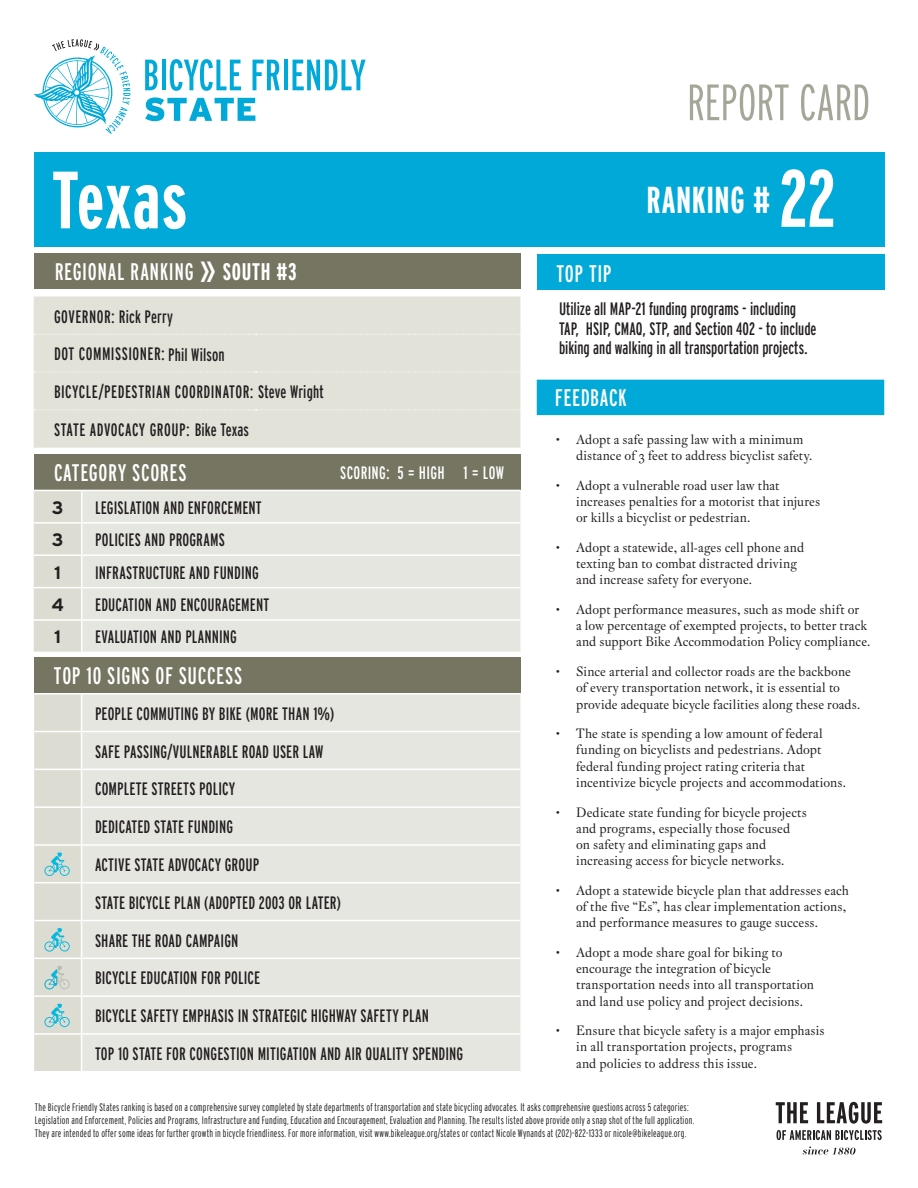
<style>
.page{position:relative;width:918px;height:1188px;background:#fff}
.page>*{position:absolute;margin:0;border:0;box-sizing:border-box;transform-origin:0 0}
.State_Name__title{font:700 extra-condensed 81px "Interstate";letter-spacing:.01em;color:#fff}
.State_Ranking_Number{font:700 extra-condensed 81px "Interstate";color:#fff}
.State_Name__title-2{font:300 extra-condensed 51px "Interstate";letter-spacing:-.01em;color:#a6a698}
.t1{font:extra-condensed 39px "Interstate";color:#fff}
.t2{font:700 extra-condensed 37.5px "Interstate";letter-spacing:.015em;color:#fff}
.t3{font:extra-condensed 24px "Interstate";letter-spacing:.025em;color:#fff}
.t4{font:700 extra-condensed 24px "Interstate";letter-spacing:.03em;color:#fff}
.Tip_text{font:extra-condensed 18px/19.5px "Interstate";letter-spacing:.005em;color:#231f20}
.Tip_text-2{font:extra-condensed 18px "Interstate";letter-spacing:.025em;color:#231f20}
.t5{font:extra-condensed 18px "Interstate";letter-spacing:.015em;color:#fff}
.Category_Scoring{font:700 18px "Interstate";color:#231f20}
.t6{font:13.5px/16.2px "Fleischman BT Pro";letter-spacing:.005em;color:#231f20}
.t7{font:300 extra-condensed 10.8px/13px "Interstate";letter-spacing:.02em;color:#231f20}
</style>
<div class="page">
<div style="left:34px;top:152px;width:486px;height:94px;background:#00a9d8"></div>
<div style="left:507px;top:152px;width:377px;height:94px;background:#00a9d8"></div>
<div style="left:34px;top:253px;width:486px;height:36px;background:#767561"></div>
<div style="left:34px;top:296px;width:486px;height:152px;background:#e2e2d9"></div>
<svg style="left:34px;top:334px;width:486px;height:1px"></svg>
<svg style="left:34px;top:372px;width:486px;height:1px"></svg>
<svg style="left:34px;top:409px;width:486px;height:1px"></svg>
<div style="left:537px;top:380px;width:347px;height:35px;background:#00a9d8"></div>
<div style="left:537px;top:254px;width:347px;height:35px;background:#00a9d8"></div>
<svg style="left:803px;top:1146px;width:52px;height:9px"></svg>
<svg style="left:776px;top:1102px;width:32px;height:21px"></svg>
<svg style="left:817px;top:1102px;width:65px;height:22px"></svg>
<svg style="left:777px;top:1130px;width:105px;height:10px"></svg>
<svg style="left:145px;top:97px;width:110px;height:24px"></svg>
<svg style="left:145px;top:60px;width:13px;height:30px"></svg>
<hr style="left:162px;top:60px;width:4px;height:30px;background:#00a9d8">
<svg style="left:170px;top:59px;width:71px;height:32px"></svg>
<svg style="left:253px;top:60px;width:27px;height:30px"></svg>
<hr style="left:284px;top:60px;width:4px;height:30px;background:#00a9d8">
<svg style="left:293px;top:60px;width:73px;height:30px"></svg>
<svg style="left:35px;top:39px;width:95px;height:95px"></svg>
<svg style="left:34px;top:454px;width:486px;height:198px;background:#949483"></svg>
<div style="left:82px;top:491px;width:438px;height:161px;background:#e6e6e0"></div>
<hr style="left:34px;top:490px;width:48px;height:1px;background:#fff">
<hr style="left:82px;top:490px;width:438px;height:1px;background:#fff">
<hr style="left:81px;top:491px;width:1px;height:31px;background:#fff">
<hr style="left:34px;top:522px;width:48px;height:2px;background:#fff">
<hr style="left:82px;top:522px;width:438px;height:2px;background:#fff">
<hr style="left:81px;top:524px;width:1px;height:30px;background:#fff">
<hr style="left:34px;top:554px;width:48px;height:2px;background:#fff">
<hr style="left:82px;top:554px;width:438px;height:2px;background:#fff">
<hr style="left:81px;top:556px;width:1px;height:31px;background:#fff">
<hr style="left:34px;top:587px;width:48px;height:1px;background:#fff">
<hr style="left:82px;top:587px;width:438px;height:1px;background:#fff">
<hr style="left:81px;top:588px;width:1px;height:31px;background:#fff">
<hr style="left:34px;top:619px;width:48px;height:2px;background:#fff">
<hr style="left:82px;top:619px;width:438px;height:2px;background:#fff">
<hr style="left:81px;top:621px;width:1px;height:31px;background:#fff">
<svg style="left:34px;top:658px;width:486px;height:413px;background:#dcdcd5"></svg>
<p class="State_Name__title-2" style="left:687px;top:71px;width:185px">REPORT CARD</p>
<p class="State_Name__title" style="left:52px;top:151px;width:137px">Texas</p>
<p class="State_Ranking_Number" style="left:779px;top:149px;width:58px">22</p>
<p class="t4" style="left:223px;top:257px;width:75px">SOUTH #3</p>
<p class="Tip_text" style="left:559px;top:299px;width:259px">Utilize all MAP-21 funding programs - including<br>TAP, HSIP, CMAQ, STP, and Section 402 - to include biking and walking in all transportation projects.</p>
<p class="t2" style="left:646px;top:177px;width:125px">RANKING #</p>
<p class="t3" style="left:55px;top:257px;width:140px">REGIONAL RANKING</p>
<p class="t1" style="left:200px;top:244px;width:17px">»</p>
<p class="t3" style="left:557px;top:259px;width:56px">TOP TIP</p>
<p class="Tip_text" style="left:54px;top:306px;width:121px">GOVERNOR: Rick Perry</p>
<p class="Tip_text" style="left:54px;top:344px;width:172px">DOT COMMISSIONER: Phil Wilson</p>
<p class="Tip_text-2" style="left:54px;top:381px;width:271px">BICYCLE/PEDESTRIAN COORDINATOR: Steve Wright</p>
<p class="Tip_text-2" style="left:54px;top:419px;width:197px">STATE ADVOCACY GROUP: Bike Texas</p>
<p class="t3" style="left:54px;top:458px;width:134px">CATEGORY SCORES</p>
<p class="t5" style="left:340px;top:462px;width:165px">SCORING: 5 = HIGH 1 = LOW</p>
<p class="t3" style="left:555px;top:383px;width:73px">FEEDBACK</p>
<p class="t6" style="left:576px;top:431px;width:238px;text-indent:-20px">• Adopt a safe passing law with a minimum distance of 3 feet to address bicyclist safety.</p>
<p class="t6" style="left:576px;top:477px;width:245px;text-indent:-20px">• Adopt a vulnerable road user law that increases penalties for a motorist that injures or kills a bicyclist or pedestrian.</p>
<p class="t6" style="left:576px;top:539px;width:230px;text-indent:-20px">• Adopt a statewide, all-ages cell phone and texting ban to combat distracted driving and increase safety for everyone.</p>
<p class="t6" style="left:576px;top:601px;width:296px;text-indent:-20px">• Adopt performance measures, such as mode shift or<br>a low percentage of exempted projects, to better track and support Bike Accommodation Policy compliance.</p>
<p class="t6" style="left:576px;top:663px;width:286px;text-indent:-20px">• Since arterial and collector roads are the backbone of every transportation network, it is essential to provide adequate bicycle facilities along these roads.</p>
<p class="t6" style="left:576px;top:725px;width:271px;text-indent:-20px">• The state is spending a low amount of federal funding on bicyclists and pedestrians. Adopt federal funding project rating criteria that incentivize bicycle projects and accommodations.</p>
<p class="t6" style="left:576px;top:804px;width:232px;text-indent:-20px">• Dedicate state funding for bicycle projects and programs, especially those focused on safety and eliminating gaps and increasing access for bicycle networks.</p>
<p class="t6" style="left:576px;top:882px;width:274px;text-indent:-20px">• Adopt a statewide bicycle plan that addresses each of the five “Es”, has clear implementation actions, and performance measures to gauge success.</p>
<p class="t6" style="left:576px;top:944px;width:239px;text-indent:-20px">• Adopt a mode share goal for biking to encourage the integration of bicycle transportation needs into all transportation and land use policy and project decisions.</p>
<p class="t6" style="left:576px;top:1022px;width:250px;text-indent:-20px">• Ensure that bicycle safety is a major emphasis in all transportation projects, programs<br>and policies to address this issue.</p>
<p class="Category_Scoring" style="left:52px;top:497px;width:13px">3</p>
<p class="Tip_text" style="left:95px;top:498px;width:168px">LEGISLATION AND ENFORCEMENT</p>
<p class="Category_Scoring" style="left:52px;top:529px;width:13px">3</p>
<p class="Tip_text" style="left:95px;top:530px;width:131px">POLICIES AND PROGRAMS</p>
<p class="Category_Scoring" style="left:54px;top:561px;width:8px">1</p>
<p class="Tip_text" style="left:95px;top:562px;width:165px">INFRASTRUCTURE AND FUNDING</p>
<p class="Category_Scoring" style="left:51px;top:594px;width:14px">4</p>
<p class="Tip_text" style="left:95px;top:595px;width:176px">EDUCATION AND ENCOURAGEMENT</p>
<p class="Category_Scoring" style="left:54px;top:626px;width:8px">1</p>
<p class="Tip_text" style="left:95px;top:627px;width:143px">EVALUATION AND PLANNING</p>
<p class="t3" style="left:54px;top:661px;width:190px">TOP 10 SIGNS OF SUCCESS</p>
<p class="Tip_text" style="left:95px;top:704px;width:241px">PEOPLE COMMUTING BY BIKE (MORE THAN 1%)</p>
<p class="Tip_text" style="left:95px;top:741px;width:230px">SAFE PASSING/VULNERABLE ROAD USER LAW</p>
<p class="Tip_text" style="left:95px;top:779px;width:142px">COMPLETE STREETS POLICY</p>
<p class="Tip_text" style="left:95px;top:817px;width:140px">DEDICATED STATE FUNDING</p>
<p class="Tip_text" style="left:95px;top:855px;width:166px">ACTIVE STATE ADVOCACY GROUP</p>
<p class="Tip_text" style="left:95px;top:893px;width:248px">STATE BICYCLE PLAN (ADOPTED 2003 OR LATER)</p>
<p class="Tip_text" style="left:95px;top:930px;width:145px">SHARE THE ROAD CAMPAIGN</p>
<p class="Tip_text" style="left:95px;top:968px;width:167px">BICYCLE EDUCATION FOR POLICE</p>
<p class="Tip_text" style="left:95px;top:1006px;width:335px">BICYCLE SAFETY EMPHASIS IN STRATEGIC HIGHWAY SAFETY PLAN</p>
<p class="Tip_text" style="left:95px;top:1044px;width:370px">TOP 10 STATE FOR CONGESTION MITIGATION AND AIR QUALITY SPENDING</p>
<p class="t7" style="left:35px;top:1100px;width:661px">The Bicycle Friendly States ranking is based on a comprehensive survey completed by state departments of transportation and state bicycling advocates. It asks comprehensive questions across 5 categories:<br>Legislation and Enforcement, Policies and Programs, Infrastructure and Funding, Education and Encouragement, Evaluation and Planning. The results listed above provide only a snap shot of the full application.<br>They are intended to offer some ideas for further growth in bicycle friendliness. For more information, visit www.bikeleague.org/states or contact Nicole Wynands at (202)-822-1333 or nicole@bikeleague.org.</p>
</div>
